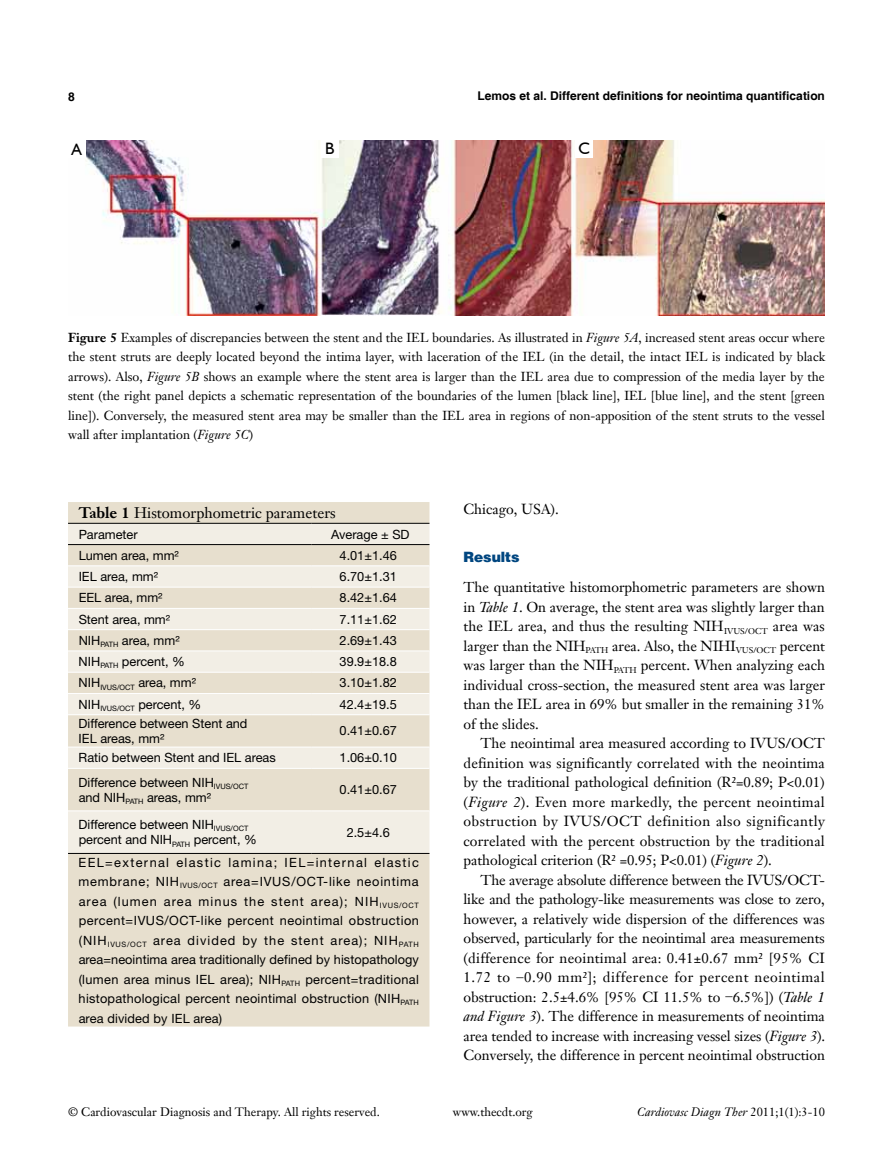
<style>
.page{position:relative;width:893px;height:1170px;background:#fff}
.page>*{position:absolute;margin:0;border:0;box-sizing:border-box;transform-origin:0 0}
.t1{font:16.5px "Humanist 521 BT";color:#000}
.t2{font:15px "Janson Text LT";color:#000}
.t3{font:14.25px/19.5px "Janson Text LT";color:#000;text-align:justify}
.t4{font:900 14.25px "Helvetica";color:#004680}
.t5{font:12.75px/19.5px "Helvetica Neue LT Pro";color:#000}
.t6{font:12.75px/19.5px "Janson Text LT";color:#000;text-align:justify}
.t7{font:12px "Janson Text LT";color:#000}
.t8{font:700 12px "Helvetica";color:#000}
.t9{font:italic 12px "Janson Text LT";color:#000}
.s1{font-weight:700}
.s2{font-style:italic}
.s3{font-style:normal}
</style>
<div class="page">
<img style="left:86px;top:141px;width:739px;height:174px">
<div style="left:576px;top:140px;width:17px;height:17px;background:#fff"></div>
<div style="left:322px;top:140px;width:17px;height:17px;background:#fff"></div>
<div style="left:68px;top:502px;width:361px;height:524px;background:#e7dfce"></div>
<svg style="left:68px;top:524px;width:361px;height:329px;background:#ece6da"></svg>
<hr style="left:68px;top:523px;width:243px;height:1px;background:#000">
<hr style="left:311px;top:523px;width:118px;height:1px;background:#000">
<hr style="left:68px;top:544px;width:243px;height:1px;background:#000">
<hr style="left:311px;top:544px;width:118px;height:1px;background:#000">
<hr style="left:68px;top:853px;width:243px;height:1px;background:#000">
<hr style="left:311px;top:853px;width:118px;height:1px;background:#000">
<hr style="left:68px;top:565px;width:243px;height:1px;background:#fff">
<hr style="left:311px;top:565px;width:118px;height:1px;background:#fff">
<hr style="left:68px;top:586px;width:243px;height:1px;background:#fff">
<hr style="left:311px;top:586px;width:118px;height:1px;background:#fff">
<hr style="left:68px;top:608px;width:243px;height:1px;background:#fff">
<hr style="left:311px;top:608px;width:118px;height:1px;background:#fff">
<hr style="left:68px;top:629px;width:243px;height:1px;background:#fff">
<hr style="left:311px;top:629px;width:118px;height:1px;background:#fff">
<hr style="left:68px;top:650px;width:243px;height:1px;background:#fff">
<hr style="left:311px;top:650px;width:118px;height:1px;background:#fff">
<hr style="left:68px;top:671px;width:243px;height:1px;background:#fff">
<hr style="left:311px;top:671px;width:118px;height:1px;background:#fff">
<hr style="left:68px;top:693px;width:243px;height:1px;background:#fff">
<hr style="left:311px;top:693px;width:118px;height:1px;background:#fff">
<hr style="left:68px;top:714px;width:243px;height:1px;background:#fff">
<hr style="left:311px;top:714px;width:118px;height:1px;background:#fff">
<hr style="left:68px;top:746px;width:243px;height:1px;background:#fff">
<hr style="left:311px;top:746px;width:118px;height:1px;background:#fff">
<hr style="left:68px;top:768px;width:243px;height:1px;background:#fff">
<hr style="left:311px;top:768px;width:118px;height:1px;background:#fff">
<hr style="left:68px;top:810px;width:243px;height:1px;background:#fff">
<hr style="left:311px;top:810px;width:118px;height:1px;background:#fff">
<p class="t8" style="left:68px;top:89px;width:8px">8</p>
<p class="t8" style="left:478px;top:88px;width:349px">Lemos et al. Different definitions for neointima quantification</p>
<p class="t1" style="left:71px;top:139px;width:12px">A</p>
<p class="t1" style="left:325px;top:138px;width:11px">B</p>
<p class="t1" style="left:578px;top:138px;width:13px">C</p>
<p class="t6" style="left:68px;top:327px;width:759px"><span class="s1">Figure 5</span> Examples of discrepancies between the stent and the IEL boundaries. As illustrated in <span class="s2">Figure 5A</span>, increased stent areas occur where the stent struts are deeply located beyond the intima layer, with laceration of the IEL (in the detail, the intact IEL is indicated by black arrows). Also, <span class="s2">Figure 5B</span> shows an example where the stent area is larger than the IEL area due to compression of the media layer by the stent (the right panel depicts a schematic representation of the boundaries of the lumen [black line], IEL [blue line], and the stent [green line]). Conversely, the measured stent area may be smaller than the IEL area in regions of non-apposition of the stent struts to the vessel wall after implantation (<span class="s2">Figure 5C</span>)</p>
<p class="t2" style="left:79px;top:503px;width:259px"><span class="s1">Table 1</span> Histomorphometric parameters</p>
<p class="t5" style="left:79px;top:524px;width:61px">Parameter</p>
<p class="t5" style="left:331px;top:524px;width:80px">Average ± SD</p>
<p class="t5" style="left:79px;top:545px;width:102px">Lumen area, mm²</p>
<p class="t5" style="left:340px;top:545px;width:59px">4.01±1.46</p>
<p class="t5" style="left:79px;top:566px;width:81px">IEL area, mm²</p>
<p class="t5" style="left:340px;top:566px;width:59px">6.70±1.31</p>
<p class="t5" style="left:79px;top:587px;width:85px">EEL area, mm²</p>
<p class="t5" style="left:340px;top:587px;width:59px">8.42±1.64</p>
<p class="t5" style="left:79px;top:609px;width:93px">Stent area, mm²</p>
<p class="t5" style="left:340px;top:609px;width:59px">7.11±1.62</p>
<p class="t5" style="left:79px;top:630px;width:102px">NIH<sub>PATH</sub> area, mm²</p>
<p class="t5" style="left:340px;top:630px;width:59px">2.69±1.43</p>
<p class="t5" style="left:79px;top:651px;width:108px">NIH<sub>PATH</sub> percent, %</p>
<p class="t5" style="left:340px;top:651px;width:59px">39.9±18.8</p>
<p class="t5" style="left:79px;top:672px;width:119px">NIH<sub>IVUS/OCT</sub> area, mm²</p>
<p class="t5" style="left:340px;top:672px;width:59px">3.10±1.82</p>
<p class="t5" style="left:79px;top:694px;width:124px">NIH<sub>IVUS/OCT</sub> percent, %</p>
<p class="t5" style="left:340px;top:694px;width:59px">42.4±19.5</p>
<p class="t5" style="left:79px;top:715px;width:170px;line-height:15.3px">Difference between Stent and<br>IEL areas, mm²</p>
<p class="t5" style="left:340px;top:720px;width:59px">0.41±0.67</p>
<p class="t5" style="left:79px;top:747px;width:199px">Ratio between Stent and IEL areas</p>
<p class="t5" style="left:340px;top:747px;width:59px">1.06±0.10</p>
<p class="t5" style="left:79px;top:774px;width:171px;line-height:15.3px">Difference between NIH<sub>IVUS/OCT </sub>and NIH<sub>PATH</sub> areas, mm²</p>
<p class="t5" style="left:340px;top:779px;width:59px">0.41±0.67</p>
<p class="t5" style="left:79px;top:816px;width:180px;line-height:15.3px">Difference between NIH<sub>IVUS/OCT </sub>percent and NIH<sub>PATH</sub> percent, %</p>
<p class="t5" style="left:347px;top:822px;width:45px">2.5±4.6</p>
<p class="t5" style="left:79px;top:851px;width:342px;text-align:justify">EEL=external elastic lamina; IEL=internal elastic membrane; NIH<sub>IVUS/OCT</sub> area=IVUS/OCT-like neointima area (lumen area minus the stent area); NIH<sub>IVUS/OCT </sub>percent=IVUS/OCT-like percent neointimal obstruction (NIH<sub>IVUS/OCT</sub> area divided by the stent area); NIH<sub>PATH </sub>area=neointima area traditionally defined by histopathology (lumen area minus IEL area); NIH<sub>PATH</sub> percent=traditional histopathological percent neointimal obstruction (NIH<sub>PATH </sub>area divided by IEL area)</p>
<p class="t3" style="left:463px;top:499px;width:97px">Chicago, USA).</p>
<p class="t4" style="left:463px;top:548px;width:58px">Results</p>
<p class="t3" style="left:463px;top:577px;width:363px">The quantitative histomorphometric parameters are shown in <span class="s2">Table 1</span>. On average, the stent area was slightly larger than the IEL area, and thus the resulting NIH<sub>IVUS/OCT</sub> area was larger than the NIH<sub>PATH</sub> area. Also, the NIHI<sub>VUS/OCT</sub> percent was larger than the NIH<sub>PATH</sub> percent. When analyzing each individual cross-section, the measured stent area was larger than the IEL area in 69% but smaller in the remaining 31% of the slides.</p>
<p class="t3" style="left:463px;top:733px;width:363px;text-indent:17px">The neointimal area measured according to IVUS/OCT definition was significantly correlated with the neointima by the traditional pathological definition (R²=0.89; P&lt;0.01) (<span class="s2">Figure 2</span>). Even more markedly, the percent neointimal obstruction by IVUS/OCT definition also significantly correlated with the percent obstruction by the traditional pathological criterion (R² =0.95; P&lt;0.01) (<span class="s2">Figure 2</span>).</p>
<p class="t3" style="left:463px;top:870px;width:363px;text-indent:17px">The average absolute difference between the IVUS/OCT&shy;like and the pathology-like measurements was close to zero, however, a relatively wide dispersion of the differences was observed, particularly for the neointimal area measurements (difference for neointimal area: 0.41±0.67 mm² [95% CI 1.72 to –0.90 mm²]; difference for percent neointimal obstruction: 2.5±4.6% [95% CI 11.5% to –6.5%]) (<span class="s2">Table 1 and Figure 3</span>). The difference in measurements of neointima area tended to increase with increasing vessel sizes (<span class="s2">Figure 3</span>).<br>Conversely, the difference in percent neointimal obstruction</p>
<p class="t7" style="left:68px;top:1104px;width:313px">© Cardiovascular Diagnosis and Therapy. All rights reserved.</p>
<p class="t7" style="left:453px;top:1104px;width:81px">www.thecdt.org</p>
<p class="t9" style="left:637px;top:1104px;width:189px">Cardiovasc Diagn Ther <span class="s3">2011;1(1):3-10</span></p>
</div>
